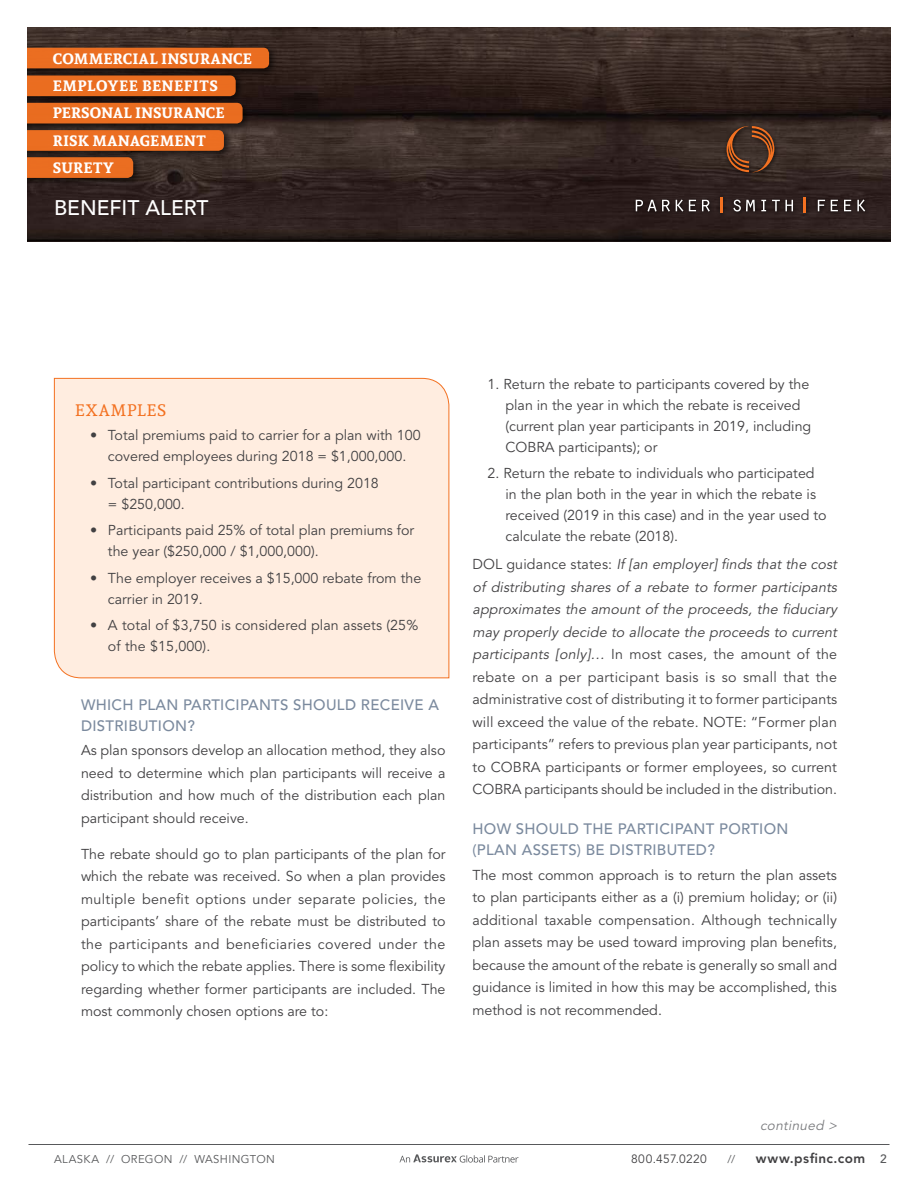
<style>
.page{position:relative;width:918px;height:1188px;background:#fff}
.page>*{position:absolute;margin:0;border:0;box-sizing:border-box;transform-origin:0 0}
.t1{font:500 21px "Avenir LT Std";color:#fff}
.t2{font:16.5px "Andada";letter-spacing:.05em;color:#f37121}
.t3{font:500 15px/21px "Avenir LT Std";letter-spacing:.02em;color:#7b8a9e}
.t4{font:700 15px/27.3px "Andada";letter-spacing:.015em;color:#fff}
.t5{font:14.25px/22.5px "Avenir LT Std";color:#414042}
.t6{font:800 13.5px "Avenir LT Std";letter-spacing:.04em;color:#414042}
.t7{font:italic 13.5px "Avenir LT Std";color:#797a7d}
.t8{font:12px "Avenir LT Std";letter-spacing:.03em;color:#414042}
.t9{font:500 12px "Avenir LT Std";color:#58595b}
.t10{font:11.25px "Avenir LT Std";letter-spacing:.035em;color:#58595b}
.s1{font-style:italic}
</style>
<div class="page">
<img style="left:27px;top:27px;width:864px;height:215px">
<div style="left:633px;top:123px;width:237px;height:95px;background:#000;opacity:.75"></div>
<svg style="left:726px;top:126px;width:49px;height:46px;background:#603a25"></svg>
<svg style="left:636px;top:200px;width:34px;height:12px"></svg>
<svg style="left:676px;top:199px;width:7px;height:13px"></svg>
<svg style="left:689px;top:200px;width:7px;height:11px"></svg>
<svg style="left:702px;top:200px;width:8px;height:12px"></svg>
<svg style="left:733px;top:200px;width:22px;height:12px"></svg>
<svg style="left:761px;top:200px;width:5px;height:11px"></svg>
<svg style="left:772px;top:200px;width:21px;height:11px"></svg>
<svg style="left:818px;top:200px;width:7px;height:11px"></svg>
<svg style="left:831px;top:200px;width:7px;height:11px"></svg>
<svg style="left:844px;top:200px;width:7px;height:11px"></svg>
<svg style="left:857px;top:199px;width:8px;height:13px"></svg>
<svg style="left:720px;top:197px;width:2px;height:16px"></svg>
<svg style="left:804px;top:197px;width:2px;height:16px"></svg>
<div style="left:10px;top:42px;width:268px;height:36px;background:#000;opacity:.75"></div>
<div style="left:27px;top:48px;width:242px;height:20px;background:#ea6d21"></div>
<div style="left:10px;top:70px;width:235px;height:35px;background:#000;opacity:.75"></div>
<div style="left:27px;top:75px;width:209px;height:21px;background:#ea6d20"></div>
<div style="left:10px;top:98px;width:242px;height:35px;background:#000;opacity:.75"></div>
<div style="left:27px;top:103px;width:216px;height:21px;background:#e96c20"></div>
<div style="left:10px;top:125px;width:223px;height:35px;background:#000;opacity:.75"></div>
<svg style="left:27px;top:130px;width:197px;height:21px;background:#e76c21"></svg>
<div style="left:10px;top:152px;width:132px;height:35px;background:#000;opacity:.75"></div>
<svg style="left:27px;top:157px;width:106px;height:21px;background:#e66b20"></svg>
<div style="left:0;top:9px;width:27px;height:261px;background:#fff"></div>
<hr style="left:28px;top:1144px;width:862px;height:1px;background:#58595b">
<svg style="left:399px;top:1154px;width:120px;height:9px"></svg>
<div style="left:54px;top:378px;width:396px;height:301px;background:#ffede0"></div>
<p class="t4" style="left:53px;top:44px;width:201px">COMMERCIAL INSURANCE<br>EMPLOYEE BENEFITS<br>PERSONAL INSURANCE<br>RISK MANAGEMENT<br>SURETY</p>
<h1 class="t1" style="left:54px;top:195px;width:156px">BENEFIT ALERT</h1>
<p class="t2" style="left:75px;top:400px;width:93px">EXAMPLES</p>
<p class="t5" style="left:90px;top:425px;width:332px;line-height:21px;text-align:center">• Total premiums paid to carrier for a plan with 100 covered employees during 2018 = $1,000,000.</p>
<p class="t5" style="left:108px;top:473px;width:272px;line-height:21px;text-indent:-18px">• Total participant contributions during 2018 = $250,000.</p>
<p class="t5" style="left:108px;top:520px;width:308px;line-height:21px;text-indent:-18px">• Participants paid 25% of total plan premiums for the year ($250,000 / $1,000,000).</p>
<p class="t5" style="left:108px;top:568px;width:315px;line-height:21px;text-indent:-18px">• The employer receives a $15,000 rebate from the carrier in 2019.</p>
<p class="t5" style="left:108px;top:615px;width:312px;line-height:21px;text-indent:-18px">• A total of $3,750 is considered plan assets (25% of the $15,000).</p>
<p class="t3" style="left:81px;top:695px;width:359px">WHICH PLAN PARTICIPANTS SHOULD RECEIVE A<br>DISTRIBUTION?</p>
<p class="t5" style="left:81px;top:740px;width:366px;text-align:justify">As plan sponsors develop an allocation method, they also need to determine which plan participants will receive a distribution and how much of the distribution each plan participant should receive.</p>
<p class="t5" style="left:81px;top:843px;width:366px;text-align:justify">The rebate should go to plan participants of the plan for which the rebate was received. So when a plan provides multiple benefit options under separate policies, the participants’ share of the rebate must be distributed to the participants and beneficiaries covered under the policy to which the rebate applies. There is some flexibility regarding whether former participants are included. The most commonly chosen options are to:</p>
<p class="t5" style="left:505px;top:374px;width:307px;line-height:21px;text-indent:-18px">1. Return the rebate to participants covered by the plan in the year in which the rebate is received (current plan year participants in 2019, including COBRA participants); or</p>
<p class="t5" style="left:505px;top:463px;width:323px;line-height:21px;text-indent:-18px">2. Return the rebate to individuals who participated in the plan both in the year in which the rebate is received (2019 in this case) and in the year used to calculate the rebate (2018).</p>
<p class="t5" style="left:472px;top:553px;width:369px">D O L g u i d a n ce sta te s : <span class="s1">If [an employer] finds that the cost of distributing shares of a rebate to former participants approximates the amount of the proceeds, the fiduciary may properly decide to allocate the proceeds to current participants [only]…</span> In most cases, the amount of the rebate on a per participant basis is so small that the administrative cost of distributing it to former participants will exceed the value of the rebate. NOTE: “Former plan participants” refers to previous plan year participants, not to COBRA participants or former employees, so current COBRA participants should be included in the distribution.</p>
<p class="t3" style="left:472px;top:819px;width:318px">HOW SHOULD THE PARTICIPANT PORTION (PLAN ASSETS) BE DISTRIBUTED?</p>
<p class="t5" style="left:472px;top:864px;width:366px;text-align:justify">The most common approach is to return the plan assets to plan participants either as a (i) premium holiday; or (ii) additional taxable compensation. Although technically plan assets may be used toward improving plan benefits, because the amount of the rebate is generally so small and guidance is limited in how this may be accomplished, this method is not recommended.</p>
<p class="t7" style="left:760px;top:1117px;width:81px">continued &gt;</p>
<p class="t10" style="left:54px;top:1152px;width:222px">ALASKA // OREGON // WASHINGTON</p>
<p class="t8" style="left:631px;top:1152px;width:77px">800.457.0220</p>
<p class="t10" style="left:727px;top:1152px;width:9px">//</p>
<p class="t6" style="left:756px;top:1150px;width:111px">www.psfinc.com</p>
<p class="t9" style="left:880px;top:1152px;width:8px">2</p>
</div>
